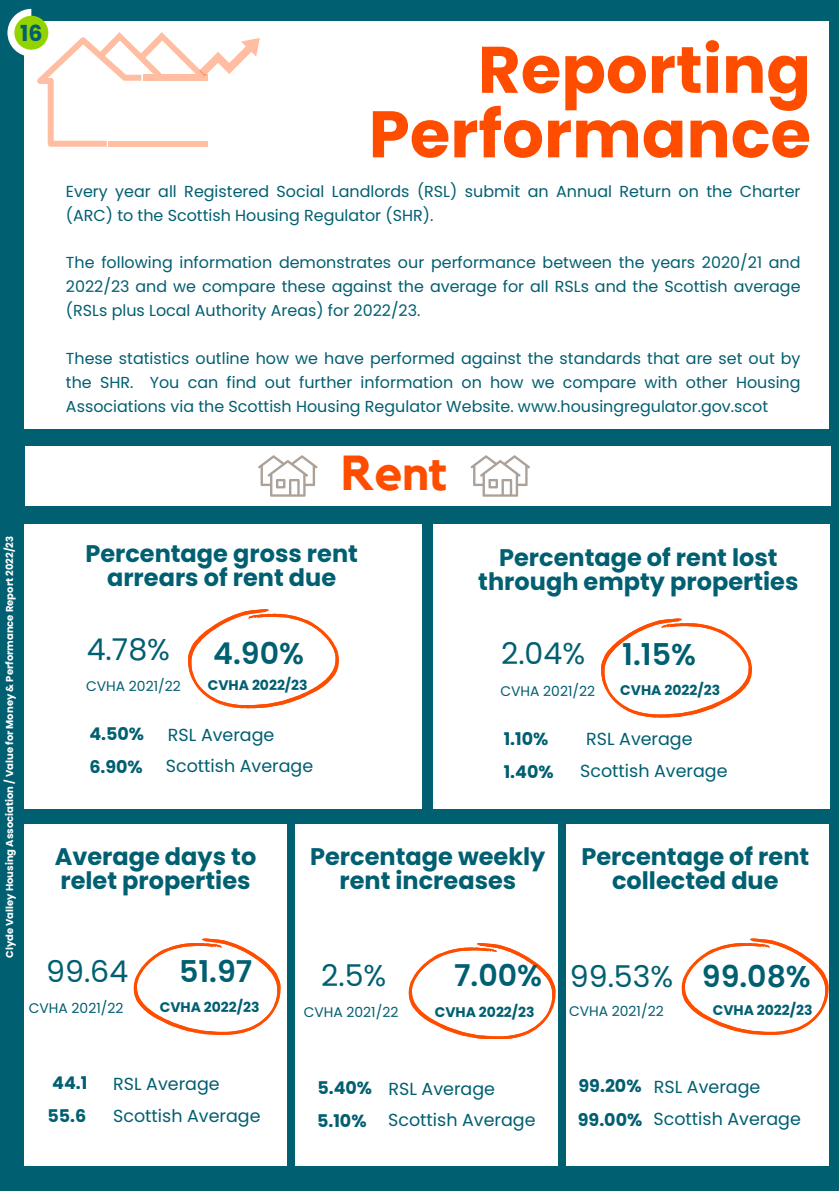
<style>
.page{position:relative;width:839px;height:1191px;background:#fff}
.page>*{position:absolute;margin:0;border:0;box-sizing:border-box;transform-origin:0 0}
.t1{font:700 65.8px/64.4px "Poppins";color:#ff4d00;text-align:right}
.t2{font:700 49px "Kollektif";color:#ff4d00}
.t3{font:600 30px "Poppins";color:#005f71}
.t4{font:30px "Poppins";color:#005f71}
.t5{font:700 24px/24px "Poppins";color:#005f71;text-align:center}
.t6{font:700 22px "Poppins";color:#005f71}
.t7{font:17.4px "Poppins";color:#005f71}
.t8{font:700 17.4px "Poppins";color:#005f71}
.t9{font:16px/23.8px "Poppins";color:#005f71;text-align:justify}
.t10{font:14px "Poppins";color:#005f71}
.t11{font:700 14px "Poppins";color:#005f71}
.t12{font:700 10px "Poppins";color:#fff}
</style>
<div class="page">
<div style="left:0;top:0;width:838px;height:1191px;background:#005f71"></div>
<div style="left:24px;top:21px;width:804px;height:408px;background:#fff"></div>
<div style="left:25px;top:446px;width:805px;height:60px;background:#fff"></div>
<div style="left:24px;top:524px;width:398px;height:285px;background:#fff"></div>
<div style="left:433px;top:524px;width:396px;height:285px;background:#fff"></div>
<div style="left:24px;top:824px;width:262px;height:342px;background:#fff"></div>
<svg style="left:601px;top:618px;width:151px;height:99px"></svg>
<svg style="left:188px;top:609px;width:151px;height:99px"></svg>
<svg style="left:134px;top:938px;width:146px;height:96px"></svg>
<svg style="left:470px;top:455px;width:60px;height:42px"></svg>
<svg style="left:258px;top:455px;width:59px;height:42px"></svg>
<div style="left:295px;top:824px;width:263px;height:342px;background:#fff"></div>
<div style="left:566px;top:824px;width:262px;height:342px;background:#fff"></div>
<svg style="left:408px;top:943px;width:147px;height:96px"></svg>
<svg style="left:681px;top:938px;width:147px;height:96px"></svg>
<svg style="left:7px;top:9px;width:253px;height:137px"></svg>
<p class="t6" style="left:20px;top:18px;width:24px">16</p>
<p class="t1" style="left:369px;top:38px;width:444px">Reporting<br>Performance</p>
<p class="t9" style="left:66px;top:179px;width:736px">Every year all Registered Social Landlords (RSL) submit an Annual Return on the Charter (ARC) to the Scottish Housing Regulator (SHR).</p>
<p class="t9" style="left:66px;top:251px;width:736px">The following information demonstrates our performance between the years 2020/21 and 2022/23 and we compare these against the average for all RSLs and the Scottish average (RSLs plus Local Authority Areas) for 2022/23.</p>
<p class="t9" style="left:66px;top:346px;width:736px">These statistics outline how we have performed against the standards that are set out by the SHR. You can find out further information on how we compare with other Housing Associations via the Scottish Housing Regulator Website. www.housingregulator.gov.scot</p>
<p class="t2" style="left:341px;top:451px;width:107px">Rent</p>
<p class="t12" style="left:3px;top:958px;width:423px;rotate:-90deg">Clyde Valley Housing Association / Value for Money &amp; Performance Report 2022/23</p>
<p class="t5" style="left:85px;top:542px;width:274px">Percentage gross rent arrears of rent due</p>
<p class="t4" style="left:87px;top:628px;width:85px">4.78%</p>
<p class="t10" style="left:86px;top:676px;width:96px">CVHA 2021/22</p>
<p class="t3" style="left:213px;top:633px;width:92px">4.90%</p>
<p class="t11" style="left:208px;top:675px;width:101px">CVHA 2022/23</p>
<p class="t8" style="left:89px;top:722px;width:56px">4.50%</p>
<p class="t7" style="left:168px;top:723px;width:108px">RSL Average</p>
<p class="t8" style="left:89px;top:755px;width:55px">6.90%</p>
<p class="t7" style="left:166px;top:754px;width:149px">Scottish Average</p>
<p class="t5" style="left:478px;top:546px;width:321px">Percentage of rent lost through empty properties</p>
<p class="t4" style="left:501px;top:633px;width:86px">2.04%</p>
<p class="t3" style="left:622px;top:634px;width:75px">1.15%</p>
<p class="t10" style="left:500px;top:681px;width:96px">CVHA 2021/22</p>
<p class="t11" style="left:620px;top:680px;width:101px">CVHA 2022/23</p>
<p class="t8" style="left:503px;top:726px;width:46px">1.10%</p>
<p class="t8" style="left:503px;top:759px;width:51px">1.40%</p>
<p class="t7" style="left:580px;top:759px;width:149px">Scottish Average</p>
<p class="t7" style="left:586px;top:727px;width:108px">RSL Average</p>
<p class="t5" style="left:55px;top:844px;width:203px;text-align:left">Average days to relet properties</p>
<p class="t4" style="left:46px;top:950px;width:84px">99.64</p>
<p class="t10" style="left:29px;top:998px;width:96px">CVHA 2021/22</p>
<p class="t3" style="left:179px;top:950px;width:75px">51.97</p>
<p class="t11" style="left:160px;top:997px;width:101px">CVHA 2022/23</p>
<p class="t5" style="left:310px;top:844px;width:237px">Percentage weekly rent increases</p>
<p class="t5" style="left:581px;top:844px;width:229px">Percentage of rent collected due</p>
<p class="t4" style="left:321px;top:955px;width:67px">2.5%</p>
<p class="t10" style="left:304px;top:1003px;width:96px">CVHA 2021/22</p>
<p class="t3" style="left:454px;top:955px;width:89px">7.00%</p>
<p class="t11" style="left:435px;top:1002px;width:101px">CVHA 2022/23</p>
<p class="t4" style="left:570px;top:956px;width:105px">99.53%</p>
<p class="t10" style="left:569px;top:1001px;width:96px">CVHA 2021/22</p>
<p class="t3" style="left:701px;top:956px;width:110px">99.08%</p>
<p class="t11" style="left:712px;top:1000px;width:101px">CVHA 2022/23</p>
<p class="t8" style="left:52px;top:1071px;width:37px">44.1</p>
<p class="t8" style="left:47px;top:1104px;width:40px">55.6</p>
<p class="t7" style="left:113px;top:1104px;width:149px">Scottish Average</p>
<p class="t7" style="left:113px;top:1072px;width:108px">RSL Average</p>
<p class="t8" style="left:317px;top:1076px;width:56px">5.40%</p>
<p class="t8" style="left:317px;top:1109px;width:51px">5.10%</p>
<p class="t7" style="left:388px;top:1108px;width:149px">Scottish Average</p>
<p class="t7" style="left:388px;top:1076px;width:108px">RSL Average</p>
<p class="t8" style="left:578px;top:1074px;width:65px">99.20%</p>
<p class="t8" style="left:578px;top:1107px;width:66px">99.00%</p>
<p class="t7" style="left:653px;top:1107px;width:149px">Scottish Average</p>
<p class="t7" style="left:653px;top:1075px;width:108px">RSL Average</p>
</div>
